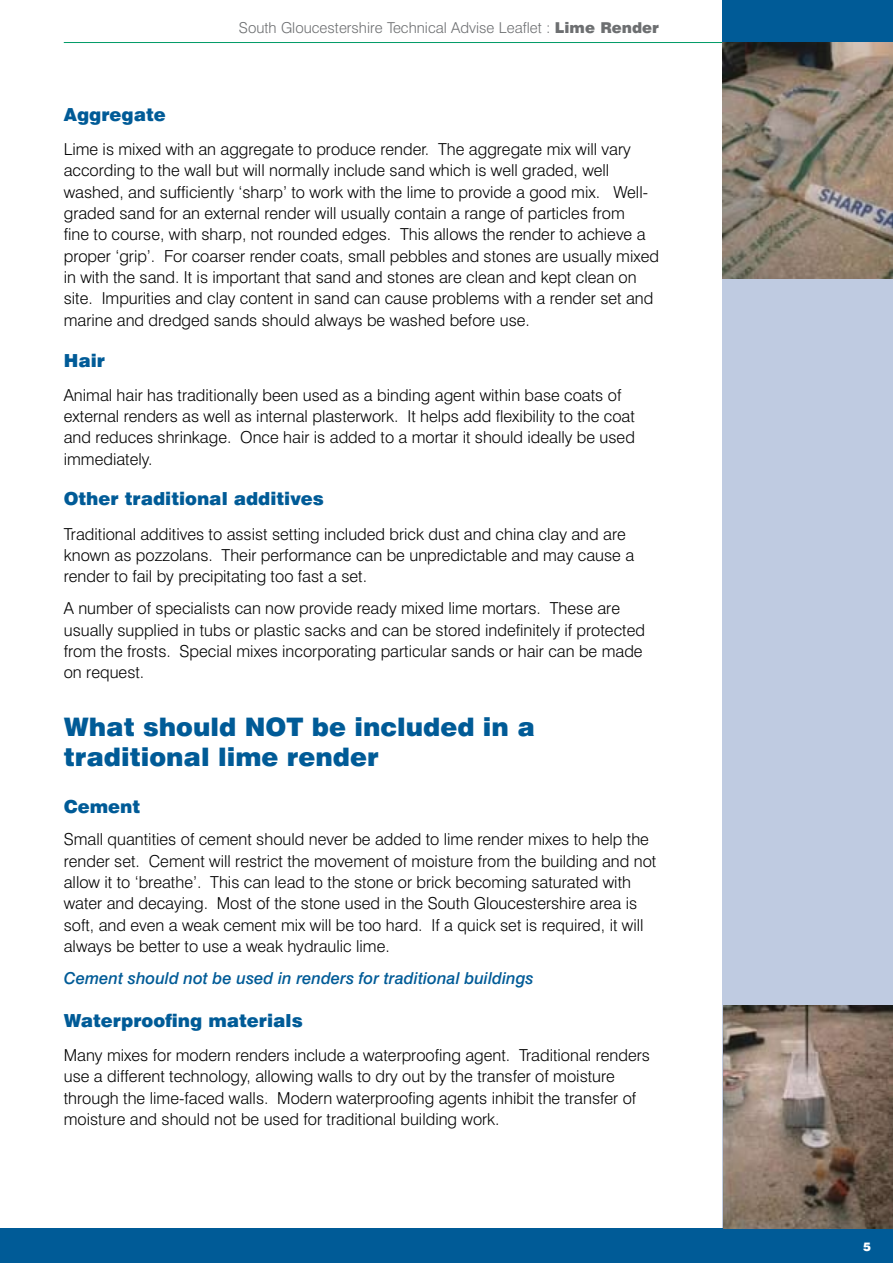
<style>
.page{position:relative;width:893px;height:1263px;background:#fff}
.page>*{position:absolute;margin:0;border:0;box-sizing:border-box;transform-origin:0 0}
.t1{font:900 25.5px/30px "Swiss 721 BT";color:#005b97}
.t2{font:900 18px "Swiss 721 BT";color:#005b97}
.t3{font:300 16.5px/21.3px "Swiss 721 BT";color:#000}
.t4{font:italic 500 16.5px "Swiss 721 BT";color:#005b97}
.t5{font:300 15px "Swiss 721 BT";color:#6d6f71}
.t6{font:900 12px "Swiss 721 BT";color:#fff}
.s1{font-weight:900}
</style>
<div class="page">
<div style="left:723px;top:0;width:170px;height:43px;background:#005b97"></div>
<div style="left:723px;top:43px;width:170px;height:1220px;background:#bfcbe1"></div>
<hr style="left:64px;top:42px;width:829px;height:1px;background:#009b67">
<div style="left:0;top:1229px;width:859px;height:34px;background:#005b97"></div>
<div style="left:859px;top:1229px;width:34px;height:34px;background:#005b97"></div>
<img style="left:723px;top:43px;width:170px;height:236px">
<img style="left:723px;top:1006px;width:170px;height:222px">
<p class="t5" style="left:239px;top:19px;width:422px">South Gloucestershire Technical Advise Leaflet : <span class="s1">Lime Render</span></p>
<h3 class="t2" style="left:64px;top:103px;width:104px">Aggregate</h3>
<p class="t3" style="left:64px;top:138px;width:597px">Lime is mixed with an aggregate to produce render. The aggregate mix will vary according to the wall but will normally include sand which is well graded, well washed, and sufficiently ‘sharp’ to work with the lime to provide a good mix. Well&shy;graded sand for an external render will usually contain a range of particles from<br>fine to course, with sharp, not rounded edges. This allows the render to achieve a proper ‘grip’. for coarser render coats, small pebbles and stones are usually mixed in with the sand. It is important that sand and stones are clean and kept clean on site. Impurities and clay content in sand can cause problems with a render set and marine and dredged sands should always be washed before use.</p>
<h3 class="t2" style="left:64px;top:349px;width:43px">Hair</h3>
<p class="t3" style="left:64px;top:384px;width:573px">Animal hair has traditionally been used as a binding agent within base coats of external renders as well as internal plasterwork. It helps add flexibility to the coat and reduces shrinkage. Once hair is added to a mortar it should ideally be used immediately.</p>
<h3 class="t2" style="left:64px;top:488px;width:262px">Other traditional additives</h3>
<p class="t3" style="left:64px;top:523px;width:572px">Traditional additives to assist setting included brick dust and china clay and are known as pozzolans. Their performance can be unpredictable and may cause a render to fail by precipitating too fast a set.</p>
<p class="t3" style="left:64px;top:598px;width:583px">A number of specialists can now provide ready mixed lime mortars. These are usually supplied in tubs or plastic sacks and can be stored indefinitely if protected from the frosts. Special mixes incorporating particular sands or hair can be made on request.</p>
<h1 class="t1" style="left:64px;top:712px;width:473px">What should NOT be included in a traditional lime render</h1>
<h3 class="t2" style="left:64px;top:796px;width:78px">Cement</h3>
<p class="t3" style="left:64px;top:828px;width:594px">Small quantities of cement should never be added to lime render mixes to help the render set. Cement will restrict the movement of moisture from the building and not allow it to ‘breathe’. This can lead to the stone or brick becoming saturated with water and decaying. Most of the stone used in the South Gloucestershire area is soft, and even a weak cement mix will be too hard. If a quick set is required, it will always be better to use a weak hydraulic lime.</p>
<p class="t4" style="left:64px;top:968px;width:471px">Cement should not be used in renders for traditional buildings</p>
<p class="t2" style="left:64px;top:1009px;width:240px">Waterproofing materials</p>
<p class="t3" style="left:64px;top:1044px;width:588px">Many mixes for modern renders include a waterproofing agent. Traditional renders use a different technology, allowing walls to dry out by the transfer of moisture through the lime-faced walls. Modern waterproofing agents inhibit the transfer of moisture and should not be used for traditional building work.</p>
<p class="t6" style="left:863px;top:1239px;width:9px">5</p>
</div>
